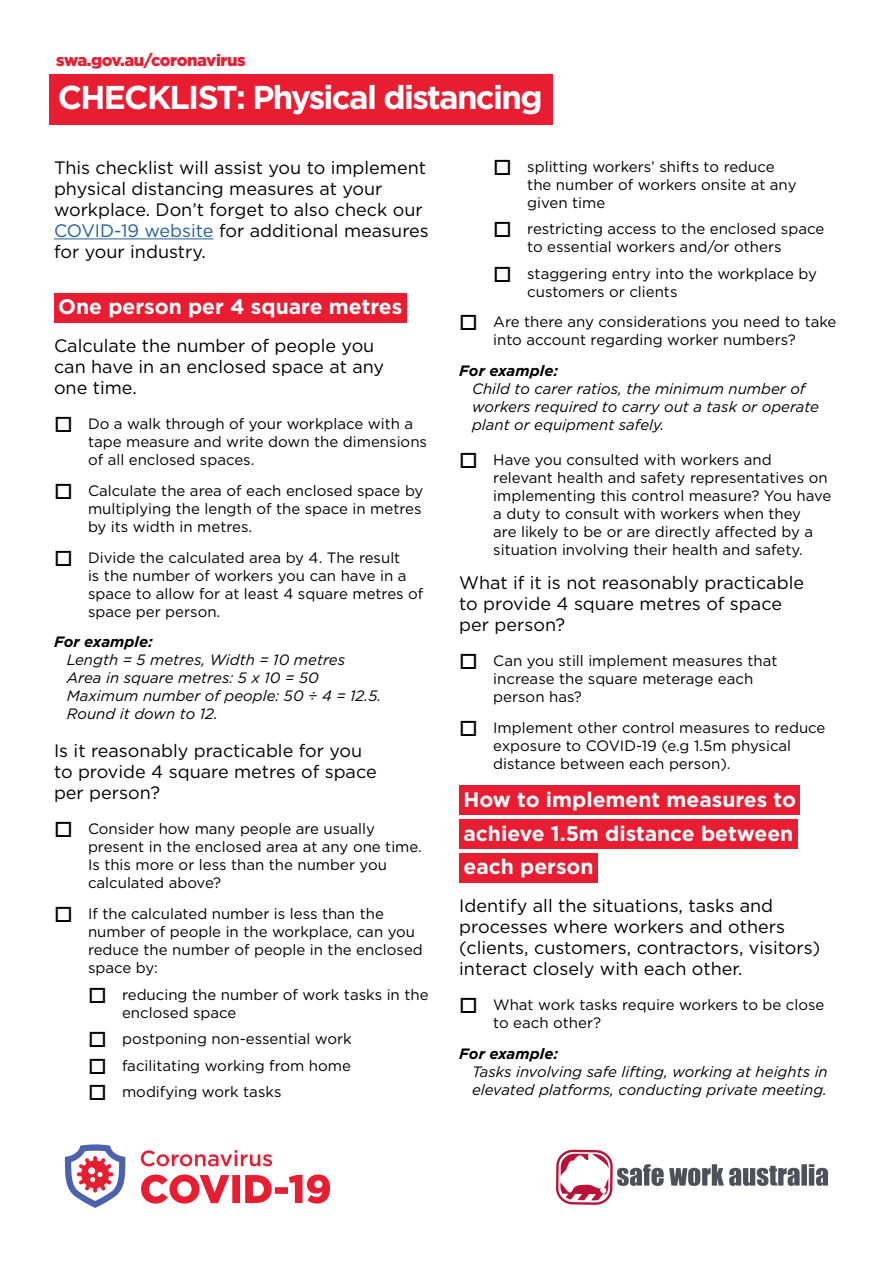
<style>
.page{position:relative;width:893px;height:1263px;background:#fff}
.page>*{position:absolute;margin:0;border:0;box-sizing:border-box;transform-origin:0 0}
.t1{font:700 33px "Gotham";letter-spacing:-.05em;color:#fff}
.t2{font:700 21px/33.8px "Gotham";color:#fff}
.t3{font:18px/21px "Gotham";color:#000}
.t4{font:900 16.5px "Gotham";letter-spacing:-.025em;color:#e81d32}
.t5{font:15px/18px "Gotham";color:#000}
.t6{font:italic 15px/18px "Gotham";color:#000}
.t7{font:italic 700 15px "Gotham";color:#000}
.s1{color:#215e9e}
</style>
<div class="page">
<div style="left:49px;top:74px;width:504px;height:50px;background:#e81d32"></div>
<svg style="left:65px;top:1144px;width:60px;height:64px"></svg>
<svg style="left:141px;top:1174px;width:189px;height:29px"></svg>
<svg style="left:141px;top:1150px;width:131px;height:16px"></svg>
<div style="left:54px;top:293px;width:352px;height:29px;background:#e81d32"></div>
<hr style="left:54px;top:238px;width:160px;height:1px;background:#215e9e">
<div style="left:459px;top:786px;width:341px;height:29px;background:#e81d32"></div>
<div style="left:459px;top:819px;width:338px;height:30px;background:#e81d32"></div>
<div style="left:459px;top:853px;width:139px;height:30px;background:#e81d32"></div>
<svg style="left:556px;top:1149px;width:272px;height:56px"></svg>
<p class="t4" style="left:56px;top:49px;width:191px">swa.gov.au/coronavirus</p>
<h1 class="t1" style="left:58px;top:76px;width:486px">CHECKLIST: Physical distancing</h1>
<p class="t3" style="left:54px;top:157px;width:376px">This checklist will assist you to implement physical distancing measures at your workplace. Don’t forget to also check our <span class="s1">COVID-19 website</span> for additional measures for your industry.</p>
<p class="t5" style="left:527px;top:157px;width:271px">splitting workers’ shifts to reduce the number of workers onsite at any given time</p>
<p class="t5" style="left:527px;top:220px;width:298px">restricting access to the enclosed space to essential workers and/or others</p>
<p class="t5" style="left:527px;top:264px;width:291px">staggering entry into the workplace by customers or clients</p>
<p class="t5" style="left:493px;top:313px;width:345px">Are there any considerations you need to take into account regarding worker numbers?</p>
<p class="t7" style="left:459px;top:361px;width:100px">For example:</p>
<p class="t6" style="left:472px;top:380px;width:349px">Child to carer ratios, the minimum number of workers required to carry out a task or operate plant or equipment safely.</p>
<p class="t5" style="left:493px;top:451px;width:340px">Have you consulted with workers and relevant health and safety representatives on implementing this control measure? You have a duty to consult with workers when they<br>are likely to be or are directly affected by a situation involving their health and safety.</p>
<p class="t3" style="left:459px;top:572px;width:346px">What if it is not reasonably practicable to provide 4 square metres of space per person?</p>
<p class="t5" style="left:493px;top:651px;width:286px">Can you still implement measures that increase the square meterage each person has?</p>
<p class="t5" style="left:493px;top:718px;width:334px">Implement other control measures to reduce exposure to COVID-19 (e.g 1.5m physical distance between each person).</p>
<h2 class="t2" style="left:463px;top:782px;width:334px">How to implement measures to achieve 1.5m distance between each person</h2>
<p class="t3" style="left:459px;top:895px;width:362px">Identify all the situations, tasks and processes where workers and others (clients, customers, contractors, visitors) interact closely with each other.</p>
<p class="t5" style="left:493px;top:995px;width:333px">What work tasks require workers to be close to each other?</p>
<p class="t7" style="left:459px;top:1044px;width:100px">For example:</p>
<p class="t6" style="left:472px;top:1062px;width:357px">Tasks involving safe lifting, working at heights in elevated platforms, conducting private meeting.</p>
<h2 class="t2" style="left:58px;top:290px;width:345px">One person per 4 square metres</h2>
<p class="t3" style="left:54px;top:335px;width:332px">Calculate the number of people you can have in an enclosed space at any one time.</p>
<p class="t5" style="left:88px;top:414px;width:340px">Do a walk through of your workplace with a tape measure and write down the dimensions of all enclosed spaces.</p>
<p class="t5" style="left:88px;top:481px;width:337px">Calculate the area of each enclosed space by multiplying the length of the space in metres by its width in metres.</p>
<p class="t5" style="left:88px;top:548px;width:337px">Divide the calculated area by 4. The result<br>is the number of workers you can have in a space to allow for at least 4 square metres of space per person.</p>
<p class="t7" style="left:54px;top:632px;width:100px">For example:</p>
<p class="t6" style="left:67px;top:651px;width:316px">Length = 5 metres, Width = 10 metres<br>Area in square metres: 5 x 10 = 50<br>Maximum number of people: 50 ÷ 4 = 12.5.<br>Round it down to 12.</p>
<p class="t3" style="left:54px;top:740px;width:324px">Is it reasonably practicable for you to provide 4 square metres of space per person?</p>
<p class="t5" style="left:88px;top:820px;width:335px">Consider how many people are usually present in the enclosed area at any one time.<br>Is this more or less than the number you calculated above?</p>
<p class="t5" style="left:88px;top:904px;width:336px">If the calculated number is less than the number of people in the workplace, can you reduce the number of people in the enclosed space by:</p>
<p class="t5" style="left:122px;top:985px;width:308px">reducing the number of work tasks in the enclosed space</p>
<p class="t5" style="left:122px;top:1025px;width:231px;line-height:26.5px;text-align:justify">postponing non-essential work facilitating working from home modifying work tasks</p>
</div>
